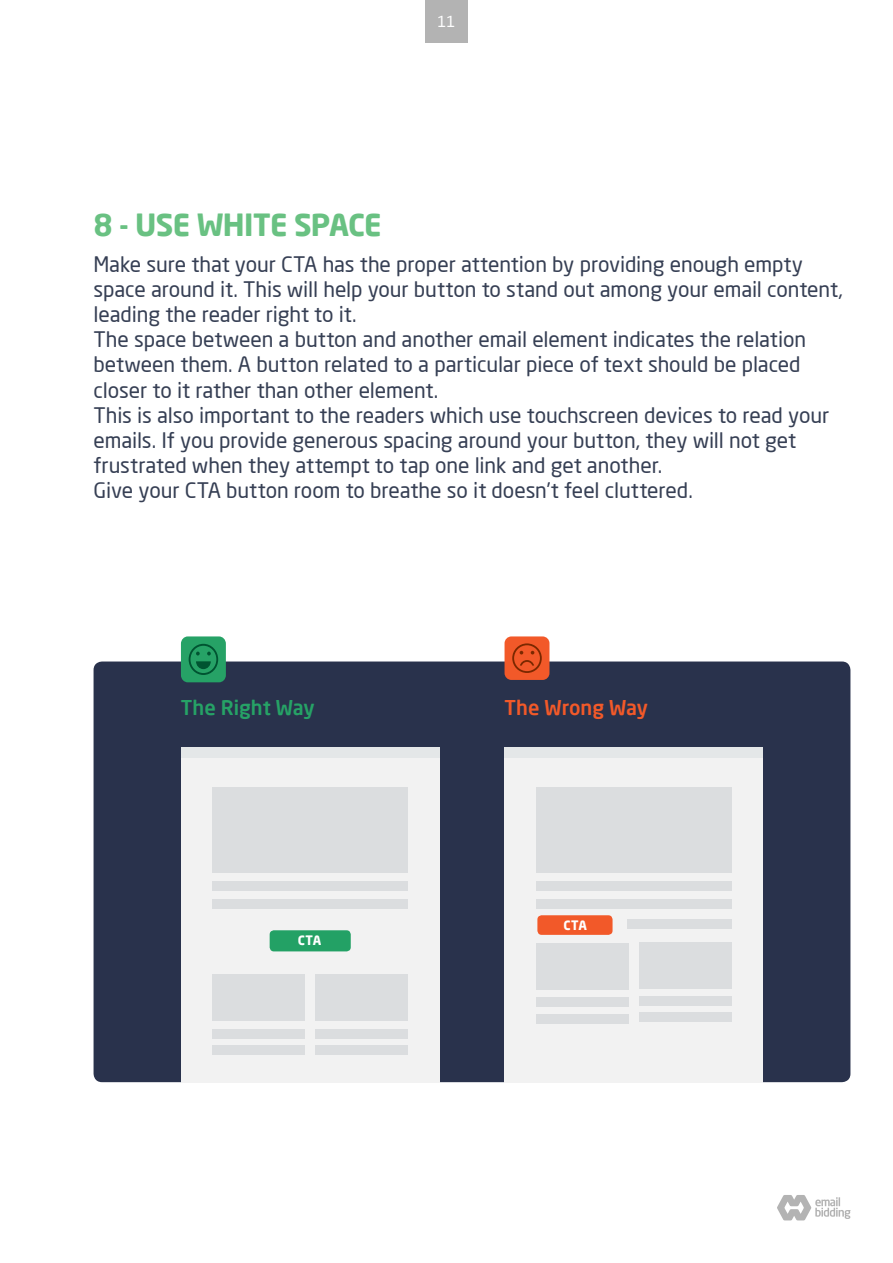
<style>
.page{position:relative;width:893px;height:1263px;background:#fff}
.page>*{position:absolute;margin:0;border:0;box-sizing:border-box;transform-origin:0 0}
.t1{font:700 30px "Neo Sans Pro";letter-spacing:-.025em;color:#69c182}
.t2{font:21px/25.2px "Neo Sans Pro";letter-spacing:-.005em;color:#363f54}
.t3{font:500 19.95px "Neo Sans Pro";letter-spacing:-.005em;color:#f25929}
.t4{font:500 19.95px "Neo Sans Pro";letter-spacing:-.005em;color:#26a266}
.t5{font:15px "Neo Sans Pro";color:#fff}
.t6{font:700 12.75px "Neo Sans Pro";letter-spacing:.01em;color:#fff}
</style>
<div class="page">
<div style="left:425px;top:0;width:43px;height:43px;background:#b3b3b3"></div>
<svg style="left:777px;top:1195px;width:73px;height:25px"></svg>
<div style="left:94px;top:661px;width:756px;height:421px;background:#29324c;border-radius:9px"></div>
<div style="left:505px;top:757px;width:258px;height:325px;background:#f2f2f2"></div>
<div style="left:536px;top:899px;width:195px;height:10px;background:#dbdddf"></div>
<div style="left:536px;top:787px;width:195px;height:85px;background:#dbdddf"></div>
<div style="left:505px;top:747px;width:258px;height:10px;background:#e4e7e8"></div>
<div style="left:536px;top:881px;width:195px;height:9px;background:#dbdddf"></div>
<div style="left:536px;top:943px;width:93px;height:47px;background:#dbdddf"></div>
<div style="left:536px;top:998px;width:93px;height:9px;background:#dbdddf"></div>
<div style="left:536px;top:1014px;width:93px;height:9px;background:#dbdddf"></div>
<div style="left:639px;top:942px;width:92px;height:46px;background:#dbdddf"></div>
<div style="left:639px;top:996px;width:92px;height:10px;background:#dbdddf"></div>
<div style="left:639px;top:1013px;width:92px;height:9px;background:#dbdddf"></div>
<div style="left:537px;top:915px;width:76px;height:20px;background:#f25929;border-radius:4px"></div>
<div style="left:627px;top:919px;width:104px;height:9px;background:#dbdddf"></div>
<div style="left:505px;top:636px;width:44px;height:44px;background:#f25929;border-radius:7px"></div>
<svg style="left:512px;top:643px;width:30px;height:30px"></svg>
<div style="left:181px;top:757px;width:258px;height:325px;background:#f2f2f2"></div>
<div style="left:213px;top:899px;width:195px;height:10px;background:#dbdddf"></div>
<div style="left:213px;top:787px;width:195px;height:85px;background:#dbdddf"></div>
<div style="left:181px;top:747px;width:258px;height:10px;background:#e4e7e8"></div>
<div style="left:213px;top:881px;width:195px;height:9px;background:#dbdddf"></div>
<div style="left:213px;top:974px;width:92px;height:47px;background:#dbdddf"></div>
<div style="left:213px;top:1029px;width:92px;height:9px;background:#dbdddf"></div>
<div style="left:213px;top:1045px;width:92px;height:10px;background:#dbdddf"></div>
<div style="left:315px;top:974px;width:93px;height:47px;background:#dbdddf"></div>
<div style="left:315px;top:1029px;width:93px;height:9px;background:#dbdddf"></div>
<div style="left:315px;top:1045px;width:93px;height:10px;background:#dbdddf"></div>
<div style="left:270px;top:930px;width:81px;height:21px;background:#23a165;border-radius:4px"></div>
<div style="left:181px;top:636px;width:45px;height:46px;background:#26a266;border-radius:7px"></div>
<svg style="left:189px;top:644px;width:29px;height:31px"></svg>
<p class="t5" style="left:437px;top:12px;width:20px">11</p>
<h1 class="t1" style="left:94px;top:205px;width:290px">8 - USE WHITE SPACE</h1>
<p class="t2" style="left:94px;top:251px;width:751px">Make sure that your CTA has the proper attention by providing enough empty space around it. This will help your button to stand out among your email content, leading the reader right to it.<br>The space between a button and another email element indicates the relation between them. A button related to a particular piece of text should be placed closer to it rather than other element.<br>This is also important to the readers which use touchscreen devices to read your emails. If you provide generous spacing around your button, they will not get frustrated when they attempt to tap one link and get another.<br>Give your CTA button room to breathe so it doesn’t feel cluttered.</p>
<p class="t4" style="left:181px;top:695px;width:135px">The Right Way</p>
<p class="t6" style="left:298px;top:932px;width:25px">CTA</p>
<p class="t3" style="left:505px;top:695px;width:145px">The Wrong Way</p>
<p class="t6" style="left:563px;top:917px;width:25px">CTA</p>
</div>
